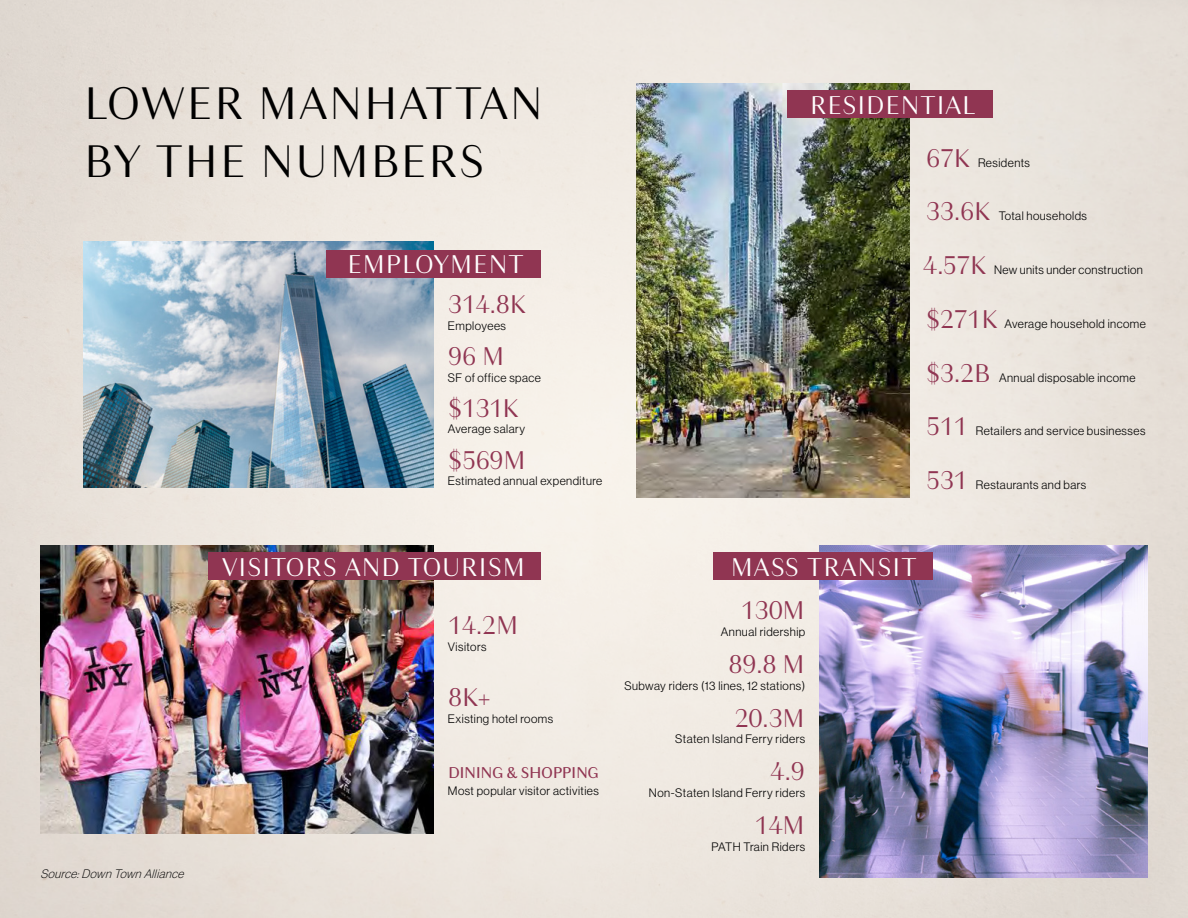
<style>
.page{position:relative;width:1188px;height:918px;background:#fff}
.page>*{position:absolute;margin:0;border:0;box-sizing:border-box;transform-origin:0 0}
.t1{font:300 48px/57.6px "Granville";letter-spacing:.01em;color:#000}
.t2{font:300 27px "Granville";letter-spacing:-.04em;color:#903552}
.t3{font:300 27px "Granville";letter-spacing:.01em;color:#fff}
.t4{font:16.5px "Granville";letter-spacing:-.03em;color:#903552}
.t5{font:12px "N Haas Grotesk DS Pro 45 Lt";letter-spacing:.04em;color:#000}
.t6{font:italic 12px "N Haas Grotesk DS Pro 35 X Lt";color:#000}
</style>
<div class="page">
<div style="left:0;top:0;width:1188px;height:918px;background:linear-gradient(to right,#eae3db,#ede7e0)"></div>
<img style="left:83px;top:242px;width:351px;height:245px">
<img style="left:40px;top:545px;width:394px;height:289px">
<img style="left:820px;top:545px;width:328px;height:333px">
<img style="left:637px;top:83px;width:273px;height:414px">
<div style="left:326px;top:250px;width:215px;height:28px;background:#903552"></div>
<div style="left:787px;top:90px;width:205px;height:28px;background:#903552"></div>
<div style="left:208px;top:552px;width:333px;height:28px;background:#903552"></div>
<div style="left:713px;top:552px;width:219px;height:28px;background:#903552"></div>
<h1 class="t1" style="left:84px;top:76px;width:462px">LOWER MANHATTAN<br>BY THE NUMBERS</h1>
<h2 class="t3" style="left:347px;top:247px;width:178px">EMPLOYMENT</h2>
<h2 class="t2" style="left:448px;top:286px;width:81px">314.8K</h2>
<p class="t5" style="left:448px;top:319px;width:60px">Employees</p>
<h2 class="t2" style="left:448px;top:338px;width:58px">96 M</h2>
<p class="t5" style="left:448px;top:371px;width:94px">SF of office space</p>
<h2 class="t2" style="left:448px;top:390px;width:73px">$131K</h2>
<p class="t5" style="left:448px;top:423px;width:79px">Average salary</p>
<h2 class="t2" style="left:448px;top:442px;width:80px">$569M</h2>
<p class="t5" style="left:448px;top:475px;width:156px">Estimated annual expenditure</p>
<h2 class="t3" style="left:810px;top:87px;width:167px">RESIDENTIAL</h2>
<h2 class="t2" style="left:926px;top:140px;width:47px">67K</h2>
<p class="t5" style="left:978px;top:156px;width:53px">Residents</p>
<h2 class="t2" style="left:926px;top:194px;width:67px">33.6K</h2>
<p class="t5" style="left:999px;top:209px;width:90px">Total households</p>
<h2 class="t2" style="left:923px;top:248px;width:66px">4.57K</h2>
<p class="t5" style="left:994px;top:263px;width:150px">New units under construction</p>
<h2 class="t2" style="left:926px;top:301px;width:74px">$271K</h2>
<p class="t5" style="left:1005px;top:317px;width:143px">Average household income</p>
<h2 class="t2" style="left:926px;top:355px;width:66px">$3.2B</h2>
<p class="t5" style="left:999px;top:371px;width:138px">Annual disposable income</p>
<h2 class="t2" style="left:926px;top:409px;width:44px">511</h2>
<p class="t5" style="left:976px;top:424px;width:171px">Retailers and service businesses</p>
<h2 class="t2" style="left:926px;top:463px;width:44px">531</h2>
<p class="t5" style="left:976px;top:478px;width:112px">Restaurants and bars</p>
<h2 class="t3" style="left:222px;top:549px;width:305px">VISITORS AND TOURISM</h2>
<h2 class="t3" style="left:730px;top:549px;width:188px">MASS TRANSIT</h2>
<p class="t6" style="left:40px;top:867px;width:148px">Source:Down Town Alliance</p>
<h2 class="t2" style="left:448px;top:608px;width:72px">14.2M</h2>
<p class="t5" style="left:448px;top:640px;width:40px">Visitors</p>
<h2 class="t2" style="left:448px;top:680px;width:45px">8K+</h2>
<p class="t5" style="left:448px;top:712px;width:107px">Existing hotel rooms</p>
<h3 class="t4" style="left:448px;top:762px;width:152px">DINING &amp; SHOPPING</h3>
<p class="t5" style="left:448px;top:784px;width:153px">Most popular visitor activities</p>
<h2 class="t2" style="left:741px;top:593px;width:66px">130M</h2>
<p class="t5" style="left:721px;top:625px;width:86px">Annual ridership</p>
<h2 class="t2" style="left:728px;top:646px;width:78px">89.8 M</h2>
<p class="t5" style="left:625px;top:679px;width:182px">Subway riders (13 lines, 12 stations)</p>
<h2 class="t2" style="left:734px;top:700px;width:72px">20.3M</h2>
<p class="t5" style="left:675px;top:732px;width:131px">Staten Island Ferry riders</p>
<h2 class="t2" style="left:770px;top:754px;width:36px">4.9</h2>
<p class="t5" style="left:649px;top:786px;width:158px">Non-Staten Island Ferry riders</p>
<h2 class="t2" style="left:755px;top:807px;width:52px">14M</h2>
<p class="t5" style="left:711px;top:840px;width:95px">PATH Train Riders</p>
</div>
